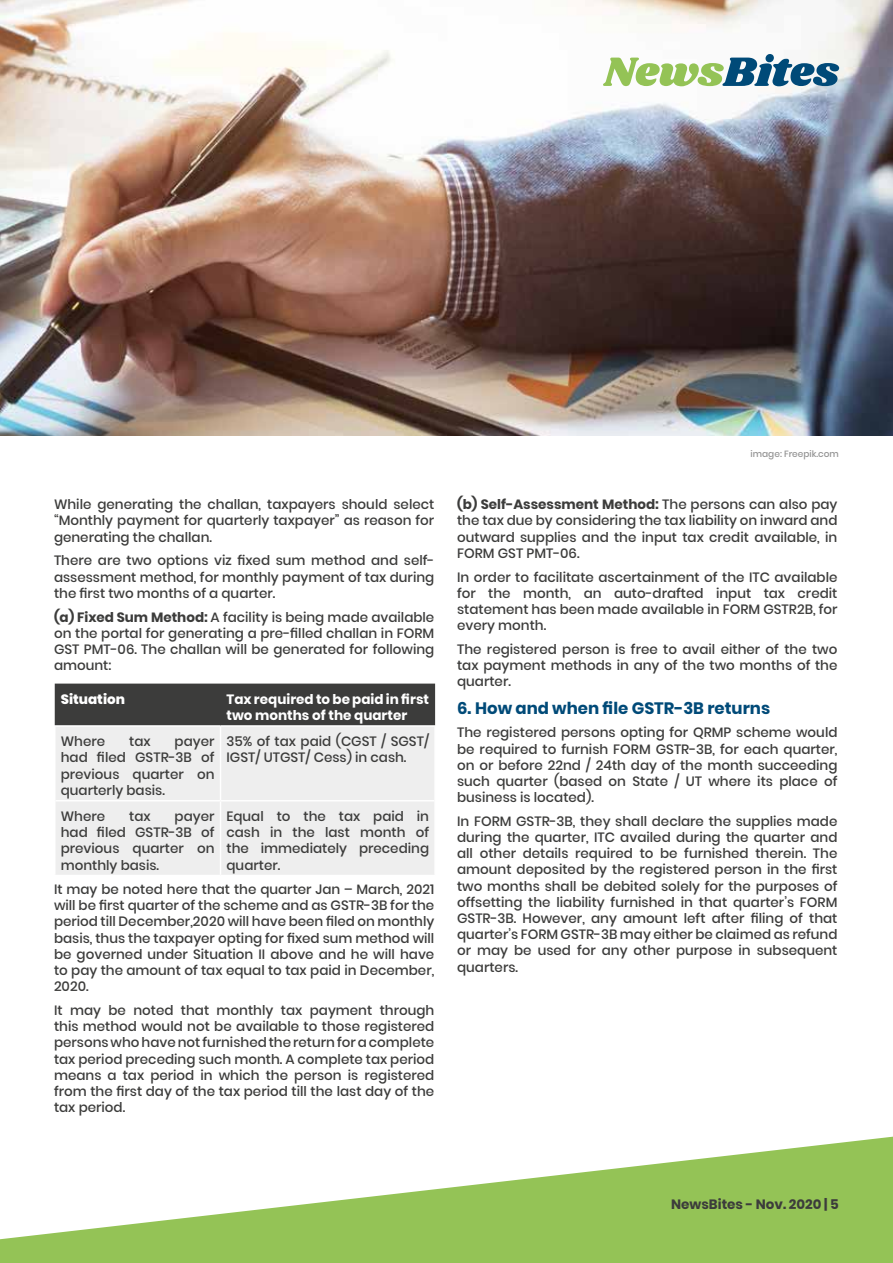
<style>
.page{position:relative;width:893px;height:1263px;background:#fff}
.page>*{position:absolute;margin:0;border:0;box-sizing:border-box;transform-origin:0 0}
.t1{font:700 16.5px "Poppins";color:#004a78}
.t2{font:500 13.5px/16.2px "Poppins";color:#3c3c3b;text-align:justify}
.t3{font:700 13.5px/16.2px "Poppins";color:#fff}
.t4{font:700 13.5px "Poppins";color:#3c3c3b}
.t5{font:800 13.5px "Poppins";color:#fff}
.t6{font:500 9px "Poppins";color:#949494}
.s1{font-weight:700}
</style>
<div class="page">
<img style="left:0;top:0;width:893px;height:436px">
<svg style="left:0;top:1136px;width:893px;height:127px;fill:#94c356"></svg>
<svg style="left:603px;top:54px;width:236px;height:32px"></svg>
<div style="left:55px;top:684px;width:380px;height:41px;background:#3c3c3b"></div>
<div style="left:56px;top:727px;width:378px;height:148px;background:#eee"></div>
<hr style="left:220px;top:727px;width:1px;height:73px;background:#fff">
<hr style="left:56px;top:800px;width:164px;height:1px;background:#fff">
<hr style="left:220px;top:800px;width:214px;height:1px;background:#fff">
<hr style="left:220px;top:801px;width:1px;height:74px;background:#fff">
<p class="t2" style="left:54px;top:496px;width:382px">While generating the challan, taxpayers should select “Monthly payment for quarterly taxpayer” as reason for generating the challan.</p>
<p class="t2" style="left:54px;top:553px;width:382px">There are two options viz fixed sum method and self&shy;assessment method, for monthly payment of tax during the first two months of a quarter.</p>
<p class="t2" style="left:54px;top:609px;width:382px"><span class="s1">(a) Fixed Sum Method:</span> A facility is being made available on the portal for generating a pre-filled challan in FORM GST PMT-06. The challan will be generated for following amount:</p>
<p class="t5" style="left:61px;top:691px;width:66px">Situation</p>
<p class="t3" style="left:227px;top:691px;width:204px">Tax required to be paid in first two months of the quarter</p>
<p class="t2" style="left:61px;top:733px;width:46px">Where</p>
<p class="t2" style="left:129px;top:733px;width:23px">tax</p>
<p class="t2" style="left:61px;top:733px;width:155px;text-indent:114px">payer had filed GSTR-3B of previous quarter on quarterly basis.</p>
<p class="t2" style="left:227px;top:733px;width:204px">35% of tax paid (CGST / SGST/<br>IGST/ UTGST/ Cess) in cash.</p>
<p class="t2" style="left:61px;top:808px;width:46px">Where</p>
<p class="t2" style="left:129px;top:808px;width:23px">tax</p>
<p class="t2" style="left:61px;top:808px;width:155px;text-indent:114px">payer had filed GSTR-3B of previous quarter on monthly basis.</p>
<p class="t2" style="left:227px;top:808px;width:204px">Equal to the tax paid in cash in the last month of the immediately preceding quarter.</p>
<p class="t2" style="left:54px;top:881px;width:382px">It may be noted here that the quarter Jan – March, 2021 will be first quarter of the scheme and as GSTR-3B for the period till December,2020 will have been filed on monthly basis, thus the taxpayer opting for fixed sum method will be governed under Situation II above and he will have to pay the amount of tax equal to tax paid in December, 2020.</p>
<p class="t2" style="left:54px;top:1002px;width:382px">It may be noted that monthly tax payment through this method would not be available to those registered persons who have not furnished the return for a complete tax period preceding such month. A complete tax period means a tax period in which the person is registered from the first day of the tax period till the last day of the tax period.</p>
<p class="t6" style="left:751px;top:449px;width:90px">image: Freepik.com</p>
<p class="t2" style="left:457px;top:496px;width:382px"><span class="s1">(b) Self-Assessment Method:</span> The persons can also pay the tax due by considering the tax liability on inward and outward supplies and the input tax credit available, in FORM GST PMT-06.</p>
<p class="t2" style="left:457px;top:569px;width:382px">In order to facilitate ascertainment of the ITC available for the month, an auto-drafted input tax credit statement has been made available in FORM GSTR2B, for every month.</p>
<p class="t2" style="left:457px;top:641px;width:382px">The registered person is free to avail either of the two tax payment methods in any of the two months of the quarter.</p>
<p class="t1" style="left:457px;top:698px;width:315px">6. How and when file GSTR-3B returns</p>
<p class="t2" style="left:457px;top:724px;width:382px">The registered persons opting for QRMP scheme would be required to furnish FORM GSTR-3B, for each quarter, on or before 22nd / 24th day of the month succeeding such quarter (based on State / UT where its place of business is located).</p>
<p class="t2" style="left:457px;top:813px;width:382px">In FORM GSTR-3B, they shall declare the supplies made during the quarter, ITC availed during the quarter and all other details required to be furnished therein. The amount deposited by the registered person in the first two months shall be debited solely for the purposes of offsetting the liability furnished in that quarter’s FORM GSTR-3B. However, any amount left after filing of that quarter’s FORM GSTR-3B may either be claimed as refund or may be used for any other purpose in subsequent quarters.</p>
<p class="t4" style="left:671px;top:1196px;width:169px">NewsBites - Nov. 2020 | 5</p>
</div>
